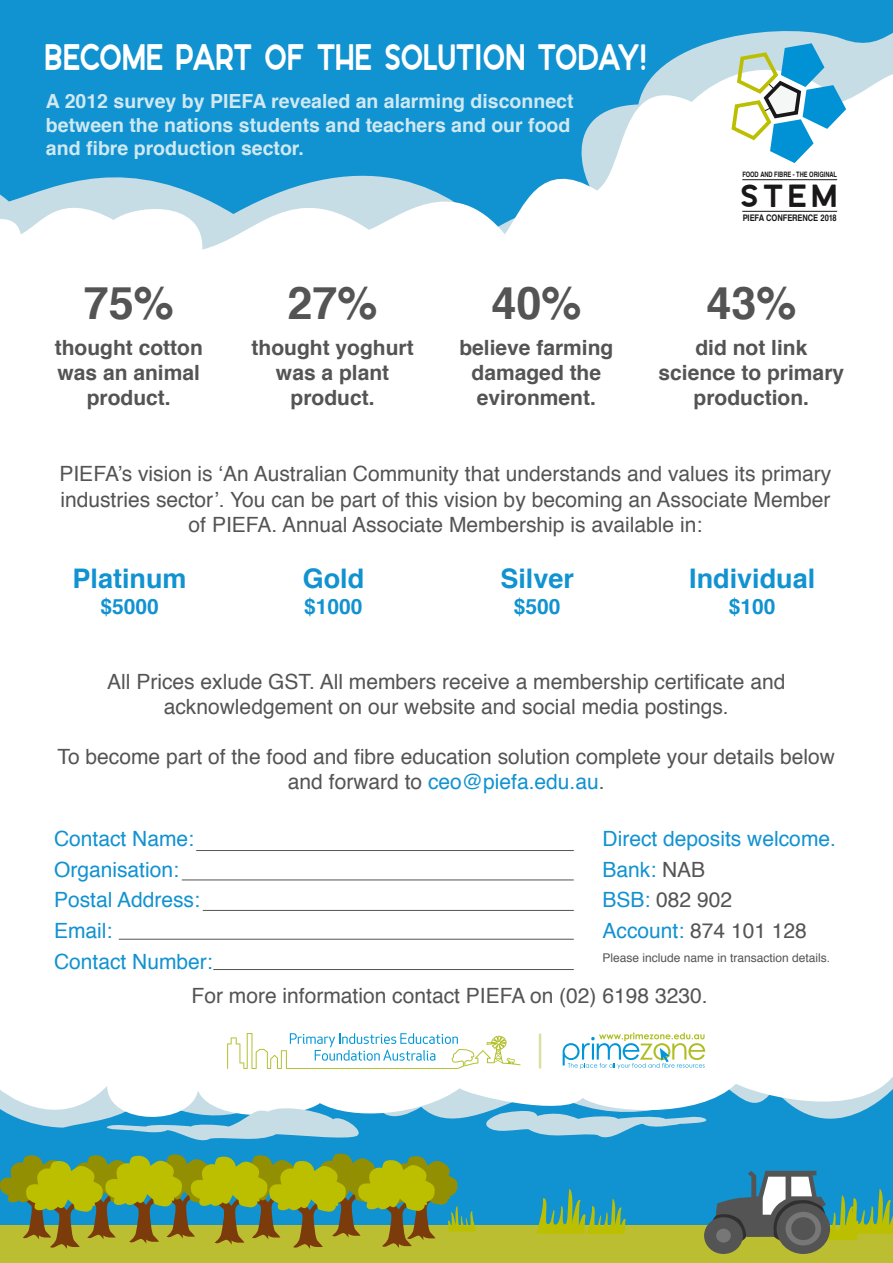
<style>
.page{position:relative;width:893px;height:1263px;background:#1192d1}
.page>*{position:absolute;margin:0;border:0;box-sizing:border-box;transform-origin:0 0}
.t1{font:700 45px "Helvetica";color:#545454}
.t2{font:30px "Fox And Bower";letter-spacing:-.015em;color:#fff;scale:.8 1}
.t3{font:700 27px "Helvetica";color:#1192d1}
.t4{font:26.1px "Fox And Bower";color:#191717}
.t5{font:21px/25.2px "Helvetica";color:#545454;text-align:center}
.t6{font:700 21px/25.2px "Helvetica";color:#545454;text-align:center}
.t7{font:21px/30.8px "Helvetica";color:#1192d1}
.t8{font:700 21px "Helvetica";color:#1192d1}
.t9{font:700 19.5px/23.4px "Helvetica";color:#d0e9f1}
.t10{font:12px "Helvetica";color:#545454}
.t11{font:700 9px "Helvetica";letter-spacing:-.015em;color:#191717;scale:.83 1}
.t12{font:700 7.5px "Helvetica";letter-spacing:-.005em;color:#191717;scale:.77 1}
.s1{color:#1192d1}
.s2{color:#545454}
</style>
<div class="page">
<div style="left:0;top:1225px;width:893px;height:38px;background:#bcbe32"></div>
<svg style="left:666px;top:31px;width:227px;height:33px;fill:#c7dde5"></svg>
<svg style="left:0;top:64px;width:893px;height:202px"></svg>
<svg style="left:0;top:1025px;width:893px;height:103px;background:#e2f1f8"></svg>
<svg style="left:101px;top:1103px;width:264px;height:38px"></svg>
<svg style="left:480px;top:1106px;width:232px;height:32px"></svg>
<div style="left:0;top:266px;width:893px;height:759px;background:#fff"></div>
<svg style="left:536px;top:1189px;width:90px;height:45px"></svg>
<svg style="left:0;top:1153px;width:476px;height:96px"></svg>
<div style="left:777px;top:1203px;width:53px;height:51px;background:#545454;border-radius:50%"></div>
<div style="left:704px;top:1217px;width:39px;height:37px;background:#545454;border-radius:50%"></div>
<svg style="left:710px;top:1171px;width:183px;height:78px"></svg>
<hr style="left:196px;top:850px;width:378px;height:1px;background:#545454">
<hr style="left:182px;top:880px;width:392px;height:1px;background:#545454">
<hr style="left:203px;top:910px;width:371px;height:1px;background:#545454">
<hr style="left:119px;top:939px;width:455px;height:1px;background:#545454">
<hr style="left:213px;top:969px;width:361px;height:1px;background:#545454">
<svg style="left:731px;top:43px;width:115px;height:120px;background:#a1ced6"></svg>
<hr style="left:742px;top:179px;width:95px;height:1px;background:#191717">
<hr style="left:742px;top:211px;width:95px;height:1px;background:#191717">
<hr style="left:539px;top:1033px;width:2px;height:35px;background:#dbdfa3">
<svg style="left:227px;top:1033px;width:294px;height:36px;background:#e4f1ea"></svg>
<svg style="left:563px;top:1032px;width:142px;height:37px;background:#d6eae0"></svg>
<h2 class="t2" style="left:46px;top:42px;width:754px">BECOME PART OF THE SOLUTION TODAY!</h2>
<p class="t9" style="left:46px;top:90px;width:529px">A 2012 survey by PIEFA revealed an alarming disconnect between the nations students and teachers and our food and fibre production sector.</p>
<p class="t12" style="left:742px;top:168px;width:124px">FOOD AND FIBRE - THE ORIGINAL</p>
<p class="t11" style="left:743px;top:210px;width:115px">PIEFA CONFERENCE 2018</p>
<p class="t4" style="left:741px;top:183px;width:98px">STEM</p>
<h1 class="t1" style="left:84px;top:267px;width:92px">75%</h1>
<p class="t6" style="left:55px;top:335px;width:150px">thought cotton was an animal product.</p>
<h1 class="t1" style="left:288px;top:267px;width:92px">27%</h1>
<p class="t6" style="left:252px;top:335px;width:164px">thought yoghurt was a plant product.</p>
<h1 class="t1" style="left:491px;top:267px;width:92px">40%</h1>
<p class="t6" style="left:459px;top:335px;width:156px">believe farming damaged the evironment.</p>
<h1 class="t1" style="left:706px;top:267px;width:92px">43%</h1>
<p class="t6" style="left:659px;top:335px;width:187px">did not link science to primary production.</p>
<p class="t5" style="left:59px;top:462px;width:773px">PIEFA’s vision is ‘An Australian Community that understands and values its primary industries sector’. You can be part of this vision by becoming an Associate Member of PIEFA. Annual Associate Membership is available in:</p>
<p class="t3" style="left:73px;top:557px;width:116px">Platinum</p>
<p class="t8" style="left:100px;top:589px;width:60px">$5000</p>
<p class="t3" style="left:303px;top:557px;width:63px">Gold</p>
<p class="t8" style="left:304px;top:589px;width:60px">$1000</p>
<p class="t3" style="left:500px;top:557px;width:75px">Silver</p>
<p class="t8" style="left:514px;top:589px;width:48px">$500</p>
<p class="t3" style="left:689px;top:557px;width:128px">Individual</p>
<p class="t8" style="left:729px;top:589px;width:48px">$100</p>
<p class="t5" style="left:107px;top:669px;width:680px">All Prices exlude GST. All members receive a membership certificate and acknowledgement on our website and social media postings.</p>
<p class="t5" style="left:58px;top:745px;width:779px">To become part of the food and fibre education solution complete your details below and forward to <span class="s1">ceo@piefa.edu.au</span>.</p>
<p class="t7" style="left:54px;top:824px;width:142px">Contact Name:</p>
<p class="t7" style="left:603px;top:824px;width:235px">Direct deposits welcome.</p>
<p class="t7" style="left:54px;top:854px;width:126px">Organisation:</p>
<p class="t7" style="left:54px;top:885px;width:160px">Postal Address:<br>Email:<br>Contact Number:</p>
<p class="t7" style="left:603px;top:854px;width:104px">Bank: <span class="s2">NAB</span></p>
<p class="t5" style="left:603px;top:888px;width:131px"><span class="s1">BSB:</span> 082 902</p>
<p class="t5" style="left:603px;top:918px;width:206px"><span class="s1">Account:</span> 874 101 128</p>
<p class="t10" style="left:603px;top:948px;width:229px">Please include name in transaction details.</p>
<p class="t5" style="left:192px;top:983px;width:517px">For more information contact PIEFA on (02) 6198 3230.</p>
</div>
